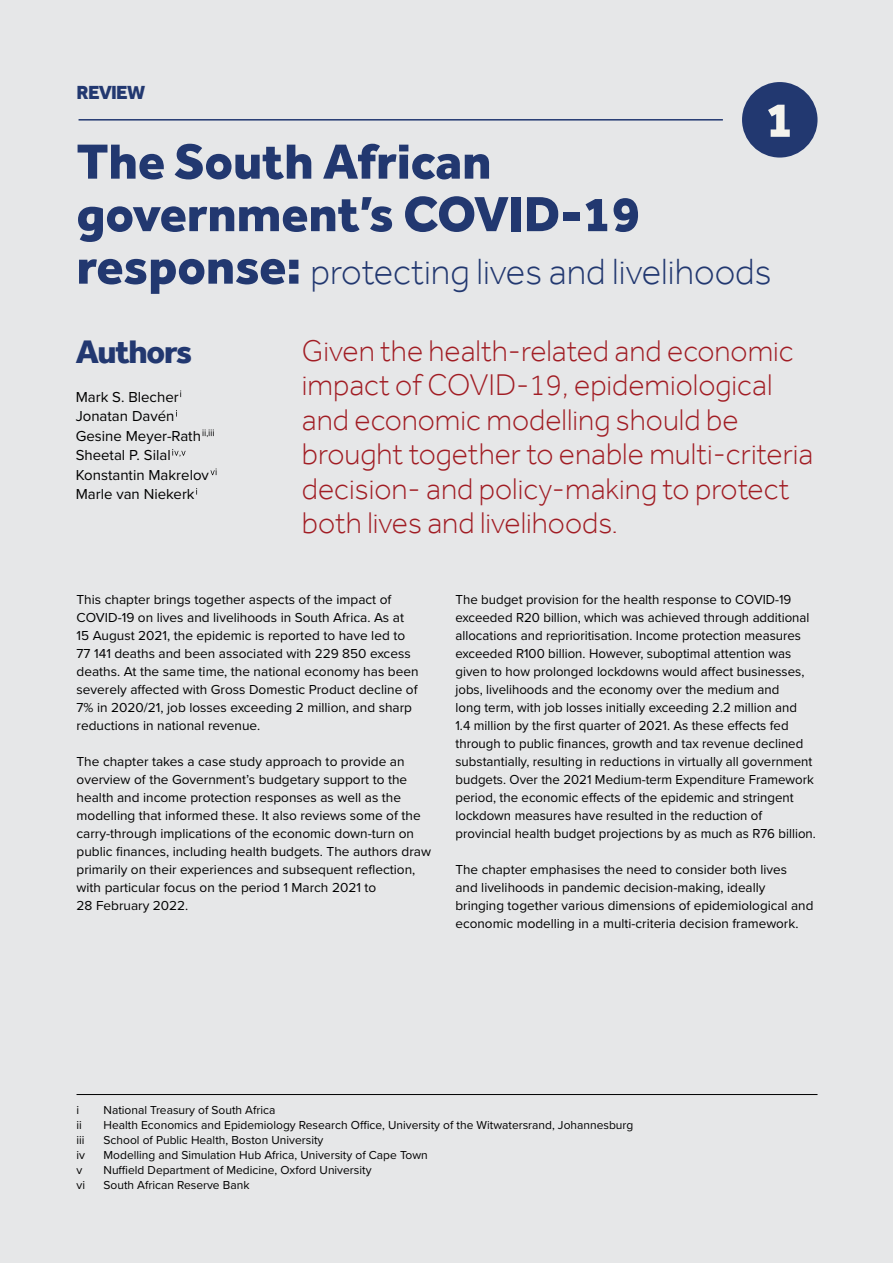
<style>
.page{position:relative;width:893px;height:1263px;background:#e6e7e8}
.page>*{position:absolute;margin:0;border:0;box-sizing:border-box;transform-origin:0 0}
.Chapter_Main_Header{font:800 51px/52.5px "Effra";color:#223870}
.Chapter_Number_Main{font:800 51px "Effra";color:#f5f3ed}
.Chapter_Main_Header-2{font:300 37.5px "Effra";color:#223870}
.Author{font:800 33.6px "Effra";letter-spacing:-.04em;color:#223870}
.CAG_Pull-text{font:300 30.75px/34.5px "Effra";color:#a11d24}
.t1{font:800 19.5px "Effra";letter-spacing:-.04em;color:#223870}
.Authors_Name{font:15px "Proxima Nova";color:#000}
.body{font:13.5px/18px "Proxima Nova";color:#000}
.t2{font:12px "Proxima Nova";color:#000}
.s1{font-weight:800;font-size:51px}
</style>
<div class="page">
<hr style="left:79px;top:119px;width:644px;height:2px;background:#223870">
<div style="left:742px;top:82px;width:75px;height:76px;background:#223870;border-radius:50%"></div>
<svg style="left:202px;top:429px;width:12px;height:8px"></svg>
<svg style="left:172px;top:449px;width:14px;height:8px"></svg>
<svg style="left:210px;top:468px;width:7px;height:7px"></svg>
<hr style="left:77px;top:1094px;width:740px;height:1px;background:#000">
<p class="t1" style="left:77px;top:81px;width:70px">REVIEW</p>
<p class="Chapter_Number_Main" style="left:765px;top:89px;width:30px">1</p>
<h1 class="Chapter_Main_Header" style="left:77px;top:135px;width:565px">The South African government’s COVID-19</h1>
<h1 class="Chapter_Main_Header-2" style="left:77px;top:249px;width:697px"><span class="s1">response:</span> protecting lives and livelihoods</h1>
<h2 class="Author" style="left:76px;top:331px;width:118px">Authors</h2>
<p class="Authors_Name" style="left:76px;top:385px;width:105px">Mark S. Blecher</p>
<p class="Authors_Name" style="left:76px;top:405px;width:100px">Jonatan Davén</p>
<p class="Authors_Name" style="left:76px;top:424px;width:127px">Gesine Meyer-Rath</p>
<p class="Authors_Name" style="left:76px;top:444px;width:97px">Sheetal P. Silal</p>
<p class="Authors_Name" style="left:76px;top:463px;width:135px">Konstantin Makrelov</p>
<p class="Authors_Name" style="left:76px;top:483px;width:120px">Marle van Niekerk</p>
<p class="CAG_Pull-text" style="left:302px;top:333px;width:513px">Given the health-related and economic impact of COVID-19, epidemiological and economic modelling should be brought together to enable multi-criteria decision- and policy-making to protect both lives and livelihoods.</p>
<p class="body" style="left:77px;top:590px;width:343px">This chapter brings together aspects of the impact of COVID-19 on lives and livelihoods in South Africa. As at 15 August 2021, the epidemic is reported to have led to 77 141 deaths and been associated with 229 850 excess deaths. At the same time, the national economy has been severely affected with Gross Domestic Product decline of 7% in 2020/21, job losses exceeding 2 million, and sharp reductions in national revenue.</p>
<p class="body" style="left:77px;top:752px;width:356px">The chapter takes a case study approach to provide an overview of the Government’s budgetary support to the health and income protection responses as well as the modelling that informed these. It also reviews some of the carry-through implications of the economic down-turn on public finances, including health budgets. The authors draw primarily on their experiences and subsequent reflection, with particular focus on the period 1 March 2021 to<br>28 February 2022.</p>
<p class="body" style="left:455px;top:590px;width:362px">The budget provision for the health response to COVID-19 exceeded R20 billion, which was achieved through additional allocations and reprioritisation. Income protection measures exceeded R100 billion. However, suboptimal attention was given to how prolonged lockdowns would affect businesses, jobs, livelihoods and the economy over the medium and<br>long term, with job losses initially exceeding 2.2 million and<br>1.4 million by the first quarter of 2021. As these effects fed through to public finances, growth and tax revenue declined substantially, resulting in reductions in virtually all government budgets. Over the 2021 Medium-term Expenditure Framework period, the economic effects of the epidemic and stringent lockdown measures have resulted in the reduction of provincial health budget projections by as much as R76 billion.</p>
<p class="body" style="left:455px;top:860px;width:359px">The chapter emphasises the need to consider both lives<br>and livelihoods in pandemic decision-making, ideally bringing together various dimensions of epidemiological and economic modelling in a multi-criteria decision framework.</p>
<p class="t2" style="left:77px;top:1101px;width:4px">i</p>
<p class="t2" style="left:104px;top:1101px;width:173px">National Treasury of South Africa</p>
<p class="t2" style="left:77px;top:1116px;width:7px">ii</p>
<p class="t2" style="left:104px;top:1116px;width:531px">Health Economics and Epidemiology Research Office, University of the Witwatersrand, Johannesburg</p>
<p class="t2" style="left:77px;top:1131px;width:10px">iii</p>
<p class="t2" style="left:104px;top:1131px;width:221px">School of Public Health, Boston University</p>
<p class="t2" style="left:77px;top:1146px;width:10px">iv</p>
<p class="t2" style="left:104px;top:1146px;width:326px">Modelling and Simulation Hub Africa, University of Cape Town</p>
<p class="t2" style="left:77px;top:1161px;width:7px">v</p>
<p class="t2" style="left:104px;top:1161px;width:270px">Nuffield Department of Medicine, Oxford University</p>
<p class="t2" style="left:77px;top:1176px;width:10px">vi</p>
<p class="t2" style="left:104px;top:1176px;width:147px">South African Reserve Bank</p>
</div>
